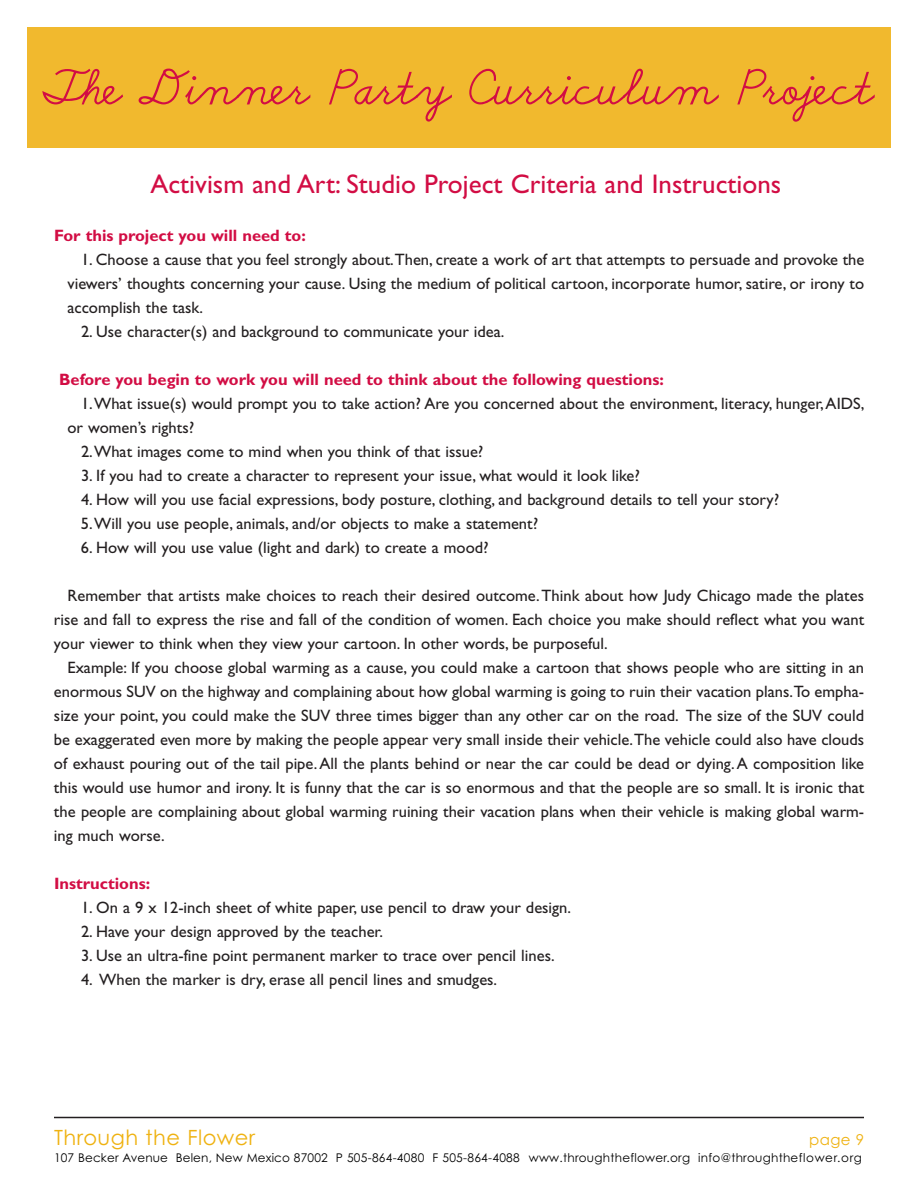
<style>
.page{position:relative;width:918px;height:1188px;background:#fff}
.page>*{position:absolute;margin:0;border:0;box-sizing:border-box;transform-origin:0 0}
.t1{font:53.25px "School Script";color:#d20d44}
.t2{font:27px "Gill Sans";color:#d20d44}
.t3{font:21px "Century Gothic";letter-spacing:.02em;color:#efb211}
.t4{font:16.5px/24px "Gill Sans";color:#231f20;text-align:justify}
.t5{font:700 16.5px "Gill Sans";color:#d20d44}
.t6{font:15px "Century Gothic";color:#efb211}
.t7{font:12px "Century Gothic";letter-spacing:.02em;color:#000}
</style>
<div class="page">
<hr style="left:54px;top:1117px;width:810px;height:1px;background:#231f20">
<div style="left:27px;top:27px;width:864px;height:120px;background:#f1b92e"></div>
<h1 class="t1" style="left:41px;top:55px;width:834px">The Dinner Party Curriculum Project</h1>
<h2 class="t2" style="left:150px;top:173px;width:632px">Activism and Art: Studio Project Criteria and Instructions</h2>
<p class="t5" style="left:54px;top:229px;width:253px">For this project you will need to:</p>
<p class="t4" style="left:68px;top:249px;width:798px;text-indent:13px">1. Choose a cause that you feel strongly about.Then, create a work of art that attempts to persuade and provoke the viewers’ thoughts concerning your cause. Using the medium of political cartoon, incorporate humor, satire, or irony to accomplish the task.</p>
<p class="t4" style="left:81px;top:321px;width:425px">2. Use character(s) and background to communicate your idea.</p>
<p class="t5" style="left:59px;top:373px;width:606px">Before you begin to work you will need to think about the following questions:</p>
<p class="t4" style="left:81px;top:393px;width:785px">1.What issue(s) would prompt you to take action? Are you concerned about the environment, literacy, hunger,AIDS,</p>
<p class="t4" style="left:68px;top:417px;width:128px">or women’s rights?</p>
<p class="t4" style="left:81px;top:441px;width:404px">2.What images come to mind when you think of that issue?</p>
<p class="t4" style="left:81px;top:465px;width:561px">3. If you had to create a character to represent your issue, what would it look like?</p>
<p class="t4" style="left:81px;top:489px;width:700px">4. How will you use facial expressions, body posture, clothing, and background details to tell your story?<br>5.Will you use people, animals, and/or objects to make a statement?</p>
<p class="t4" style="left:81px;top:537px;width:409px">6. How will you use value (light and dark) to create a mood?</p>
<p class="t4" style="left:54px;top:585px;width:812px;text-indent:13px">Remember that artists make choices to reach their desired outcome.Think about how Judy Chicago made the plates rise and fall to express the rise and fall of the condition of women. Each choice you make should reflect what you want your viewer to think when they view your cartoon. In other words, be purposeful.</p>
<p class="t4" style="left:54px;top:657px;width:812px;text-indent:13px">Example: If you choose global warming as a cause, you could make a cartoon that shows people who are sitting in an enormous SUV on the highway and complaining about how global warming is going to ruin their vacation plans.To empha&shy;size your point, you could make the SUV three times bigger than any other car on the road. The size of the SUV could be exaggerated even more by making the people appear very small inside their vehicle.The vehicle could also have clouds of exhaust pouring out of the tail pipe.All the plants behind or near the car could be dead or dying.A composition like this would use humor and irony. It is funny that the car is so enormous and that the people are so small. It is ironic that the people are complaining about global warming ruining their vacation plans when their vehicle is making global warm&shy;ing much worse.</p>
<p class="t5" style="left:54px;top:877px;width:98px">Instructions:</p>
<p class="t4" style="left:81px;top:897px;width:492px">1. On a 9 x 12-inch sheet of white paper, use pencil to draw your design.</p>
<p class="t4" style="left:81px;top:921px;width:304px">2. Have your design approved by the teacher.</p>
<p class="t4" style="left:81px;top:945px;width:475px">3. Use an ultra-fine point permanent marker to trace over pencil lines.</p>
<p class="t4" style="left:81px;top:969px;width:418px">4. When the marker is dry, erase all pencil lines and smudges.</p>
<p class="t3" style="left:54px;top:1126px;width:203px">Through the Flower</p>
<p class="t6" style="left:809px;top:1131px;width:56px">page 9</p>
<p class="t7" style="left:54px;top:1151px;width:810px">107 Becker Avenue Belen, New Mexico 87002 P 505-864-4080 F 505-864-4088 www.throughtheflower.org info@throughtheflower.org</p>
</div>
